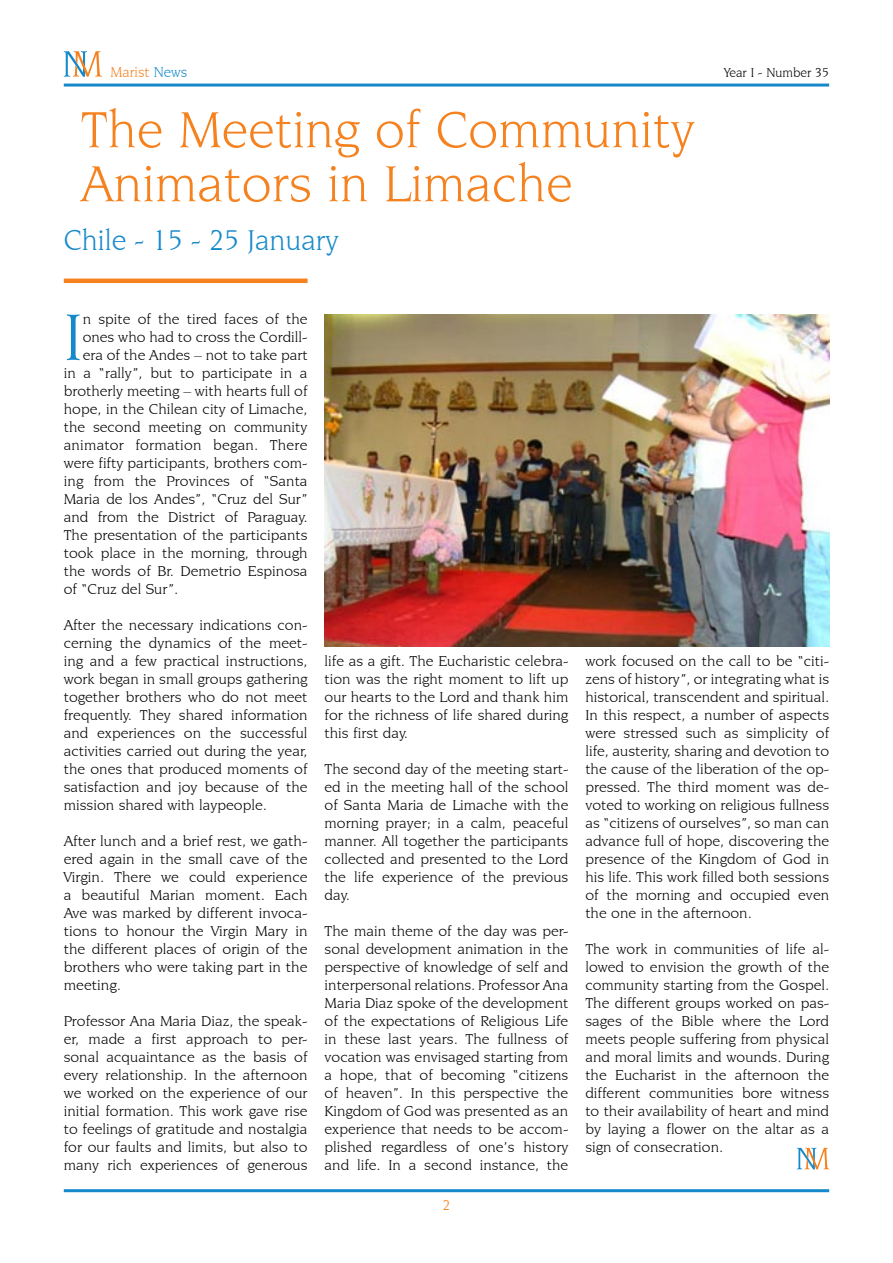
<style>
.page{position:relative;width:893px;height:1263px;background:#fff}
.page>*{position:absolute;margin:0;border:0;box-sizing:border-box;transform-origin:0 0}
.t1{font:70.05px "Novarese IT Cby BT";color:#1689ca;scale:1.05 1}
.t2{font:54px/54px "Novarese IT Cby BT";color:#f5821f}
.t3{font:30px "Novarese IT Cby BT";color:#1689ca}
.t4{font:15px/18px "Novarese IT Cby BT";color:#000;text-align:justify;scale:1.05 1}
.t5{font:15px/18px "Novarese IT Cby BT";color:#000;text-align:justify;scale:1.06 1}
.t6{font:15px "Novarese IT Cby BT";color:#f5821f}
.t7{font:13.5px "Novarese IT Cby BT";color:#000}
.s1{color:#1689ca}
</style>
<div class="page">
<hr style="left:64px;top:84px;width:765px;height:3px;background:#1689ca">
<hr style="left:64px;top:1189px;width:765px;height:3px;background:#1689ca">
<hr style="left:64px;top:279px;width:244px;height:4px;background:#f5821f">
<svg style="left:64px;top:51px;width:38px;height:26px"></svg>
<svg style="left:797px;top:1148px;width:32px;height:21px"></svg>
<img style="left:325px;top:315px;width:504px;height:331px">
<p class="t6" style="left:111px;top:63px;width:78px">Marist <span class="s1">News</span></p>
<p class="t7" style="left:724px;top:64px;width:106px">Year I - Number 35</p>
<h2 class="t2" style="left:81px;top:102px;width:616px">The Meeting of Community<br>Animators in Limache</h2>
<h3 class="t3" style="left:64px;top:222px;width:277px">Chile - 15 - 25 January</h3>
<h1 class="t1" style="left:64px;top:296px;width:20px">I</h1>
<p class="t4" style="left:83px;top:310px;width:216px">n spite of the tired faces of the</p>
<p class="t4" style="left:83px;top:328px;width:216px">ones who had to cross the Cordill-</p>
<p class="t4" style="left:83px;top:346px;width:216px">era of the Andes – not to take part</p>
<p class="t4" style="left:64px;top:364px;width:234px">in a “rally”, but to participate in a</p>
<p class="t4" style="left:64px;top:382px;width:234px">brotherly meeting – with hearts full of</p>
<p class="t4" style="left:64px;top:400px;width:234px">hope, in the Chilean city of Limache,</p>
<p class="t4" style="left:64px;top:418px;width:234px">the second meeting on community</p>
<p class="t4" style="left:64px;top:436px;width:234px">animator formation began. There</p>
<p class="t4" style="left:64px;top:454px;width:234px">were fifty participants, brothers com-</p>
<p class="t4" style="left:64px;top:472px;width:234px">ing from the Provinces of “Santa</p>
<p class="t4" style="left:64px;top:490px;width:234px">Maria de los Andes”, “Cruz del Sur”</p>
<p class="t4" style="left:64px;top:508px;width:234px">and from the District of Paraguay.</p>
<p class="t4" style="left:64px;top:526px;width:234px">The presentation of the participants</p>
<p class="t4" style="left:64px;top:544px;width:234px">took place in the morning, through</p>
<p class="t4" style="left:64px;top:562px;width:234px">the words of Br. Demetrio Espinosa</p>
<p class="t4" style="left:64px;top:580px;width:110px">of “Cruz del Sur”.</p>
<p class="t4" style="left:64px;top:616px;width:234px">After the necessary indications con&shy;cerning the dynamics of the meet&shy;ing and a few practical instructions, work began in small groups gathering together brothers who do not meet frequently. They shared information and experiences on the successful activities carried out during the year, the ones that produced moments of satisfaction and joy because of the mission shared with laypeople.</p>
<p class="t5" style="left:64px;top:832px;width:231px">After lunch and a brief rest, we gath&shy;ered again in the small cave of the Virgin. There we could experience a beautiful Marian moment. Each Ave was marked by different invoca&shy;tions to honour the Virgin Mary in the different places of origin of the brothers who were taking part in the meeting.</p>
<p class="t4" style="left:64px;top:1012px;width:234px">Professor Ana Maria Diaz, the speak&shy;er, made a first approach to per&shy;sonal acquaintance as the basis of every relationship. In the afternoon we worked on the experience of our initial formation. This work gave rise to feelings of gratitude and nostalgia for our faults and limits, but also to many rich experiences of generous</p>
<p class="t4" style="left:325px;top:652px;width:234px">life as a gift. The Eucharistic celebra&shy;tion was the right moment to lift up our hearts to the Lord and thank him for the richness of life shared during this first day.</p>
<p class="t4" style="left:325px;top:760px;width:234px">The second day of the meeting start&shy;ed in the meeting hall of the school of Santa Maria de Limache with the morning prayer; in a calm, peaceful manner. All together the participants collected and presented to the Lord the life experience of the previous day.</p>
<p class="t4" style="left:325px;top:922px;width:234px">The main theme of the day was per&shy;sonal development animation in the perspective of knowledge of self and interpersonal relations. Professor Ana Maria Diaz spoke of the development of the expectations of Religious Life in these last years. The fullness of vocation was envisaged starting from a hope, that of becoming “citizens of heaven”. In this perspective the Kingdom of God was presented as an experience that needs to be accom&shy;plished regardless of one’s history and life. In a second instance, the</p>
<p class="t4" style="left:585px;top:652px;width:234px">work focused on the call to be “citi&shy;zens of history”, or integrating what is historical, transcendent and spiritual.<br>In this respect, a number of aspects were stressed such as simplicity of life, austerity, sharing and devotion to the cause of the liberation of the op&shy;pressed. The third moment was de&shy;voted to working on religious fullness as “citizens of ourselves”, so man can advance full of hope, discovering the presence of the Kingdom of God in his life. This work filled both sessions of the morning and occupied even the one in the afternoon.</p>
<p class="t4" style="left:585px;top:940px;width:234px">The work in communities of life al&shy;lowed to envision the growth of the community starting from the Gospel.<br>The different groups worked on pas&shy;sages of the Bible where the Lord meets people suffering from physical and moral limits and wounds. During the Eucharist in the afternoon the different communities bore witness to their availability of heart and mind by laying a flower on the altar as a sign of consecration.</p>
</div>
